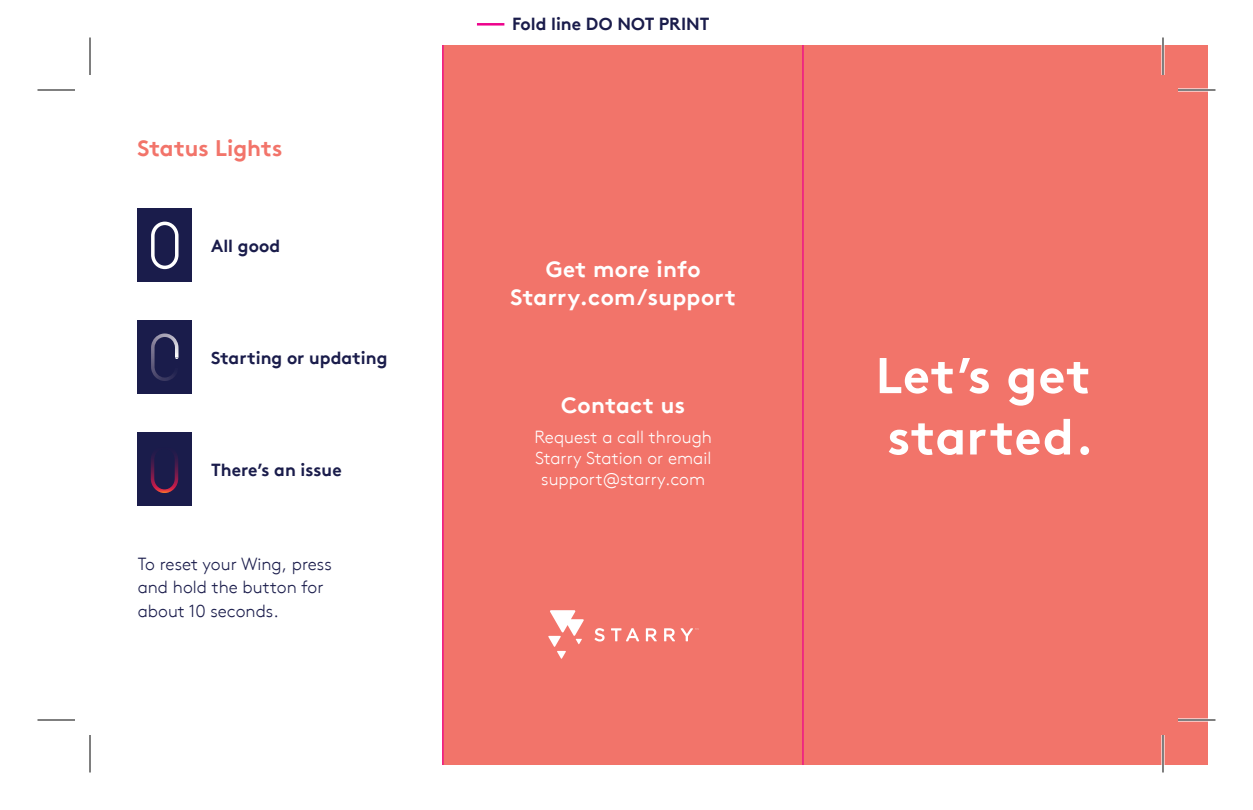
<style>
.page{position:relative;width:1253px;height:810px;background:#fff}
.page>*{position:absolute;margin:0;border:0;box-sizing:border-box;transform-origin:0 0}
.t1{font:700 50.25px/61.2px "Brown Pro TT";letter-spacing:.01em;color:#fff}
.t2{font:700 22.5px "Brown Pro TT";letter-spacing:.015em;color:#fff}
.t3{font:700 22.5px "Brown Pro TT";color:#f2746a}
.t4{font:700 17.5px "Brown Pro TT";color:#1a1c4b}
.t5{font:300 17.5px/21px "Brown Pro TT";color:#fff;text-align:center}
.t6{font:300 17.5px/23.8px "Brown Pro TT";color:#1a1c4b}
</style>
<div class="page">
<div style="left:443px;top:45px;width:765px;height:720px;background:#f2746a"></div>
<div style="left:137px;top:209px;width:55px;height:73px;background:#1a1c4b"></div>
<div style="left:151px;top:222px;width:28px;height:47px;border:4px solid #fff;border-radius:12px"></div>
<svg style="left:548px;top:610px;width:150px;height:49px"></svg>
<div style="left:137px;top:432px;width:55px;height:74px;background:#1a1c4b"></div>
<svg style="left:151px;top:454px;width:27px;height:39px"></svg>
<div style="left:137px;top:321px;width:55px;height:73px;background:#1a1c4b"></div>
<svg style="left:151px;top:333px;width:27px;height:48px"></svg>
<hr style="left:802px;top:45px;width:2px;height:720px;background:#ed028c">
<hr style="left:442px;top:45px;width:2px;height:720px;background:#ed028c">
<hr style="left:477px;top:23px;width:27px;height:3px;background:#ed028c">
<svg style="left:38px;top:89px;width:37px;height:1px"></svg>
<svg style="left:1178px;top:88px;width:37px;height:4px"></svg>
<svg style="left:38px;top:719px;width:37px;height:1px"></svg>
<svg style="left:1178px;top:718px;width:37px;height:4px"></svg>
<svg style="left:89px;top:38px;width:1px;height:37px"></svg>
<svg style="left:89px;top:735px;width:1px;height:37px"></svg>
<hr style="left:1161px;top:38px;width:3px;height:37px;background:#fff">
<hr style="left:1161px;top:735px;width:3px;height:37px;background:#fff">
<hr style="left:38px;top:90px;width:37px;height:1px;background:#000">
<hr style="left:1178px;top:90px;width:37px;height:1px;background:#000">
<hr style="left:38px;top:720px;width:37px;height:1px;background:#000">
<hr style="left:1178px;top:720px;width:37px;height:1px;background:#000">
<hr style="left:90px;top:38px;width:1px;height:37px;background:#000">
<hr style="left:90px;top:735px;width:1px;height:37px;background:#000">
<hr style="left:1162px;top:38px;width:1px;height:37px;background:#000">
<hr style="left:1162px;top:735px;width:1px;height:37px;background:#000">
<p class="t3" style="left:138px;top:130px;width:146px">Status Lights</p>
<p class="t4" style="left:211px;top:232px;width:71px">All good</p>
<p class="t4" style="left:211px;top:344px;width:178px">Starting or updating</p>
<p class="t4" style="left:211px;top:456px;width:132px">There’s an issue</p>
<p class="t6" style="left:138px;top:550px;width:196px">To reset your Wing, press and hold the button for about 10 seconds.</p>
<p class="t4" style="left:512px;top:10px;width:199px">Fold line DO NOT PRINT</p>
<p class="t2" style="left:546px;top:251px;width:156px">Get more info</p>
<p class="t2" style="left:510px;top:279px;width:227px">Starry.com/support</p>
<p class="t2" style="left:561px;top:387px;width:125px">Contact us</p>
<p class="t5" style="left:534px;top:425px;width:179px">Request a call through<br>Starry Station or email support@starry.com</p>
<h1 class="t1" style="left:876px;top:340px;width:219px">Let’s get started.</h1>
</div>
